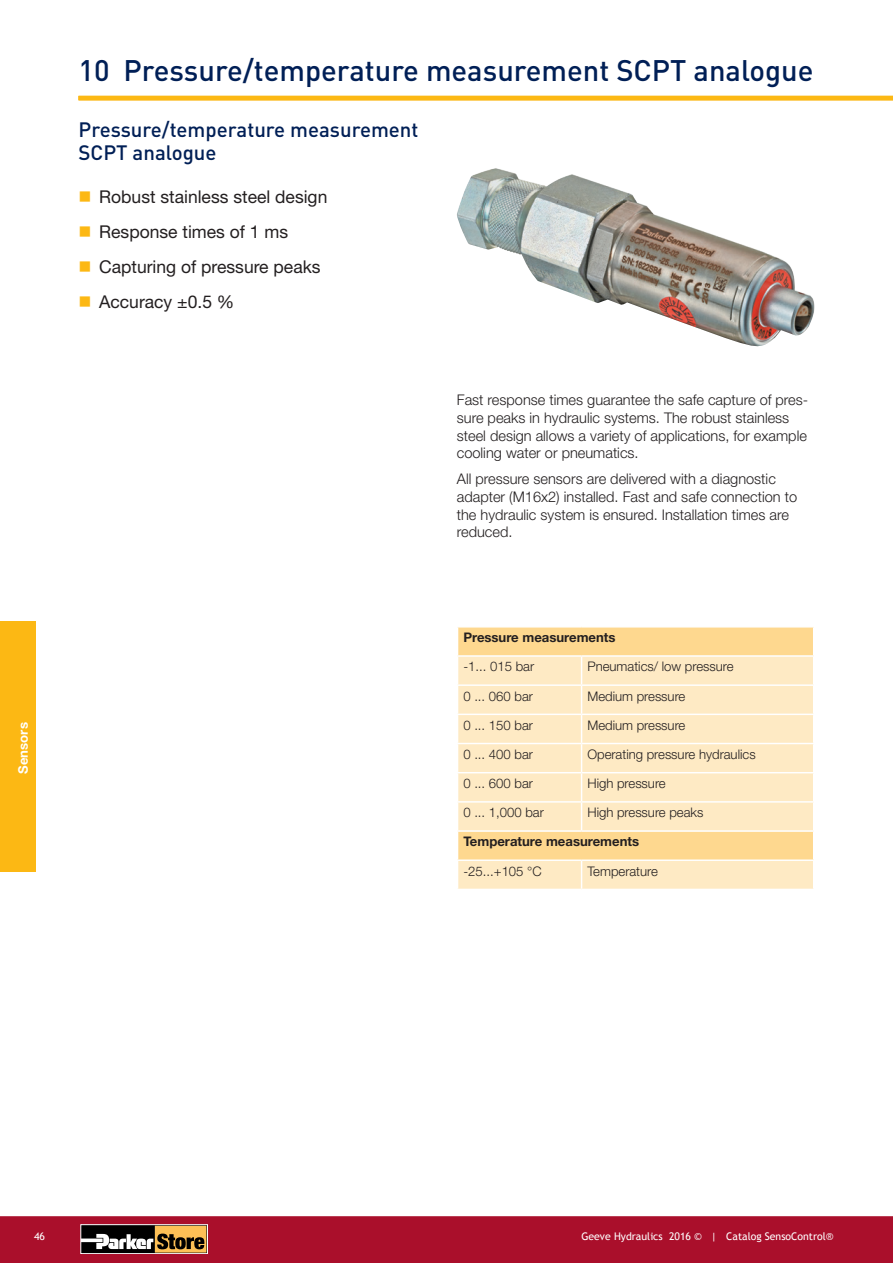
<style>
.page{position:relative;width:893px;height:1263px;background:#fff}
.page>*{position:absolute;margin:0;border:0;box-sizing:border-box;transform-origin:0 0}
.t1{font:500 29.4px "DINOT";color:#001f56}
.t2{font:500 20.55px/23.5px "DINOT";color:#001f56}
.t3{font:17.7px/34.8px "Helvetica Neue LT Std";color:#231f20}
.t4{font:300 14.7px/17.7px "Helvetica Neue LT Std";color:#231f20}
.t5{font:300 13.2px "Helvetica Neue LT Std";color:#231f20}
.t6{font:700 13.2px "Helvetica Neue LT Std";color:#231f20}
.t7{font:700 13.2px "Helvetica Neue LT Std";color:#fff}
.t8{font:10.5px "Trebuchet MS";color:#fff}
</style>
<div class="page">
<div style="left:0;top:621px;width:35px;height:250px;background:#fcb814"></div>
<div style="left:458px;top:627px;width:355px;height:28px;background:#fed88f"></div>
<svg style="left:458px;top:657px;width:355px;height:232px;background:#fee7be"></svg>
<hr style="left:457px;top:684px;width:125px;height:2px;background:#fff">
<hr style="left:582px;top:684px;width:232px;height:2px;background:#fff">
<hr style="left:457px;top:714px;width:125px;height:1px;background:#fff">
<hr style="left:582px;top:714px;width:232px;height:1px;background:#fff">
<hr style="left:457px;top:743px;width:125px;height:1px;background:#fff">
<hr style="left:582px;top:743px;width:232px;height:1px;background:#fff">
<hr style="left:457px;top:772px;width:125px;height:1px;background:#fff">
<hr style="left:582px;top:772px;width:232px;height:1px;background:#fff">
<hr style="left:457px;top:801px;width:125px;height:2px;background:#fff">
<hr style="left:582px;top:801px;width:232px;height:2px;background:#fff">
<svg style="left:581px;top:657px;width:1px;height:173px"></svg>
<hr style="left:457px;top:830px;width:125px;height:2px;background:#fff">
<hr style="left:582px;top:830px;width:232px;height:2px;background:#fff">
<hr style="left:582px;top:859px;width:232px;height:2px;background:#fff">
<hr style="left:457px;top:859px;width:125px;height:2px;background:#fff">
<svg style="left:581px;top:861px;width:1px;height:28px"></svg>
<img style="left:457px;top:168px;width:357px;height:179px">
<hr style="left:79px;top:96px;width:802px;height:4px;background:#fcb814">
<hr style="left:881px;top:96px;width:12px;height:4px;background:#fcb814">
<svg style="left:0;top:1216px;width:893px;height:47px;background:#a5182f"></svg>
<p class="t1" style="left:79px;top:50px;width:736px">10 Pressure/temperature measurement SCPT analogue</p>
<p class="t2" style="left:79px;top:117px;width:341px">Pressure/temperature measurement<br>SCPT analogue</p>
<p class="t3" style="left:99px;top:179px;width:230px">Robust stainless steel design<br>Response times of 1 ms<br>Capturing of pressure peaks<br>Accuracy ±0.5 %</p>
<p class="t7" style="left:15px;top:774px;width:53px;rotate:-90deg">Sensors</p>
<p class="t4" style="left:457px;top:391px;width:353px">Fast response times guarantee the safe capture of pres&shy;sure peaks in hydraulic systems. The robust stainless steel design allows a variety of applications, for example cooling water or pneumatics.</p>
<p class="t4" style="left:457px;top:470px;width:342px">All pressure sensors are delivered with a diagnostic adapter (M16x2) installed. Fast and safe connection to the hydraulic system is ensured. Installation times are reduced.</p>
<p class="t6" style="left:463px;top:629px;width:154px">Pressure measurements</p>
<p class="t5" style="left:463px;top:658px;width:72px">-1... 015 bar</p>
<p class="t5" style="left:587px;top:658px;width:148px">Pneumatics/ low pressure</p>
<p class="t5" style="left:463px;top:688px;width:71px">0 ... 060 bar</p>
<p class="t5" style="left:587px;top:688px;width:99px">Medium pressure</p>
<p class="t5" style="left:463px;top:717px;width:71px">0 ... 150 bar</p>
<p class="t5" style="left:587px;top:717px;width:99px">Medium pressure</p>
<p class="t5" style="left:463px;top:746px;width:71px">0 ... 400 bar</p>
<p class="t5" style="left:587px;top:746px;width:170px">Operating pressure hydraulics</p>
<p class="t5" style="left:463px;top:775px;width:71px">0 ... 600 bar</p>
<p class="t5" style="left:587px;top:775px;width:80px">High pressure</p>
<p class="t5" style="left:463px;top:804px;width:82px">0 ... 1,000 bar</p>
<p class="t5" style="left:587px;top:804px;width:117px">High pressure peaks</p>
<p class="t6" style="left:463px;top:833px;width:177px">Temperature measurements</p>
<p class="t5" style="left:463px;top:863px;width:80px">-25...+105 °C</p>
<p class="t5" style="left:587px;top:863px;width:72px">Temperature</p>
<p class="t8" style="left:34px;top:1230px;width:13px">46</p>
<p class="t8" style="left:581px;top:1230px;width:253px">Geeve Hydraulics 2016 © | Catalog SensoControl®</p>
</div>
